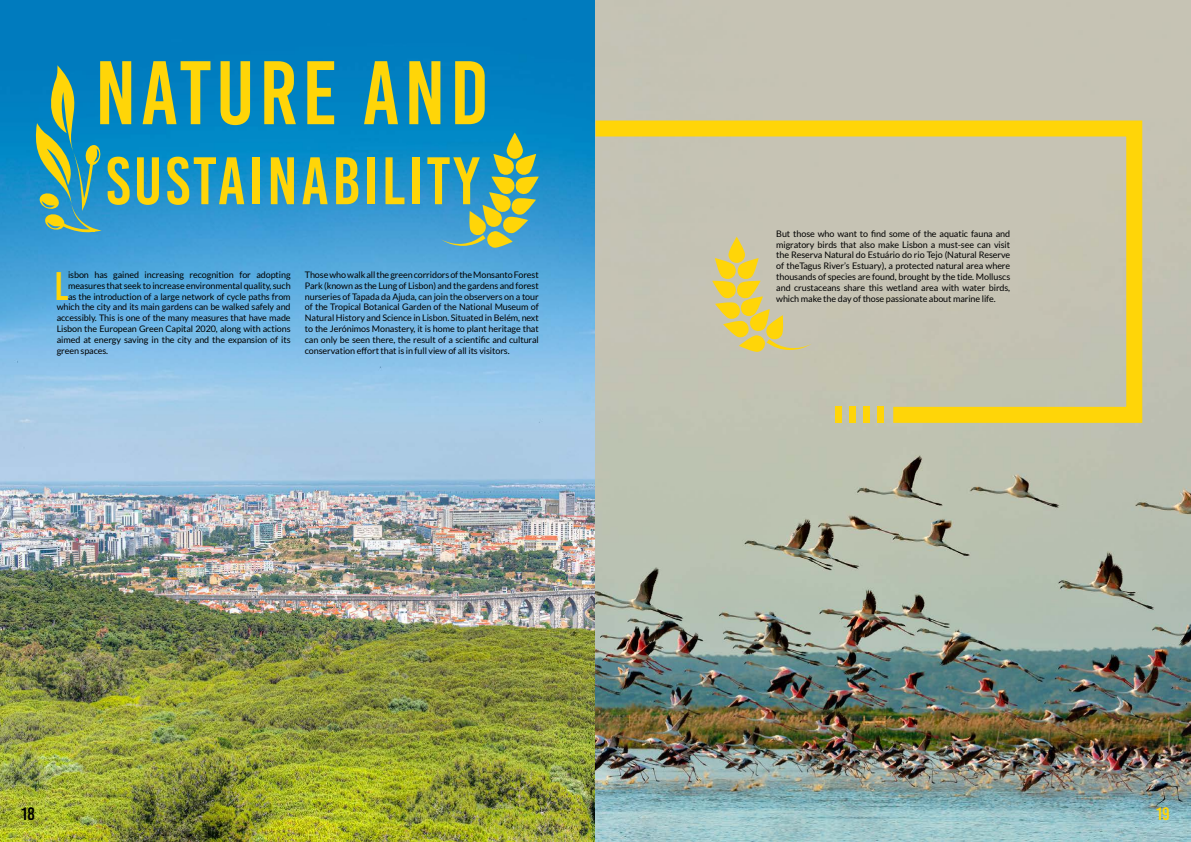
<style>
.page{position:relative;width:1191px;height:842px;background:#fff}
.page>*{position:absolute;margin:0;border:0;box-sizing:border-box;transform-origin:0 0}
.t1{font:90px "Bebas Kai";letter-spacing:.05em;color:#ffd508}
.t2{font:67px "Bebas Kai";letter-spacing:.05em;color:#ffd508}
.t3{font:39.9px "Bebas Kai";color:#ffd508}
.t4{font:18px "Bebas Kai";color:#000}
.t5{font:18px "Bebas Kai";color:#ffd508}
.t6{font:9px/10.8px "Lato";letter-spacing:-.01em;color:#000;text-align:justify}
</style>
<div class="page">
<img style="left:0;top:0;width:595px;height:842px">
<img style="left:595px;top:0;width:596px;height:842px">
<svg style="left:507px;top:133px;width:16px;height:26px"></svg>
<svg style="left:441px;top:154px;width:98px;height:94px;background:#6da891"></svg>
<svg style="left:33px;top:65px;width:69px;height:167px;background:#4b9b95"></svg>
<svg style="left:579px;top:113px;width:571px;height:318px;background:#c7c3a1"></svg>
<div style="left:876px;top:407px;width:7px;height:16px;background:#ffd508"></div>
<div style="left:849px;top:407px;width:6px;height:16px;background:#ffd508"></div>
<div style="left:863px;top:407px;width:6px;height:16px;background:#ffd508"></div>
<div style="left:835px;top:407px;width:7px;height:16px;background:#ffd508"></div>
<h1 class="t1" style="left:95px;top:45px;width:395px">NATURE AND</h1>
<h2 class="t2" style="left:106px;top:145px;width:374px">SUSTAINABILITY</h2>
<h3 class="t3" style="left:54px;top:264px;width:15px">L</h3>
<p class="t6" style="left:68px;top:269px;width:224px">isbon has gained increasing recognition for adopting</p>
<p class="t6" style="left:68px;top:280px;width:224px">measures that seek to increase environmental quality, such</p>
<p class="t6" style="left:68px;top:291px;width:224px">as the introduction of a large network of cycle paths from</p>
<p class="t6" style="left:57px;top:302px;width:235px">which the city and its main gardens can be walked safely and</p>
<p class="t6" style="left:57px;top:312px;width:235px">accessibly. This is one of the many measures that have made</p>
<p class="t6" style="left:57px;top:323px;width:235px">Lisbon the European Green Capital 2020, along with actions</p>
<p class="t6" style="left:57px;top:334px;width:235px">aimed at energy saving in the city and the expansion of its</p>
<p class="t6" style="left:57px;top:345px;width:53px">green spaces.</p>
<p class="t6" style="left:305px;top:269px;width:235px">Those who walk all the green corridors of the Monsanto Forest Park (known as the Lung of Lisbon) and the gardens and forest nurseries of Tapada da Ajuda, can join the observers on a tour of the Tropical Botanical Garden of the National Museum of Natural History and Science in Lisbon. Situated in Belém, next to the Jerónimos Monastery, it is home to plant heritage that can only be seen there, the result of a scientific and cultural conservation effort that is in full view of all its visitors.</p>
<p class="t6" style="left:776px;top:228px;width:235px">But those who want to find some of the aquatic fauna and migratory birds that also make Lisbon a must-see can visit the Reserva Natural do Estuário do rio Tejo (Natural Reserve of theTagus River’s Estuary), a protected natural area where thousands of species are found, brought by the tide. Molluscs and crustaceans share this wetland area with water birds, which make the day of those passionate about marine life.</p>
<h3 class="t4" style="left:21px;top:804px;width:15px">18</h3>
<h3 class="t5" style="left:1156px;top:804px;width:15px">19</h3>
</div>
